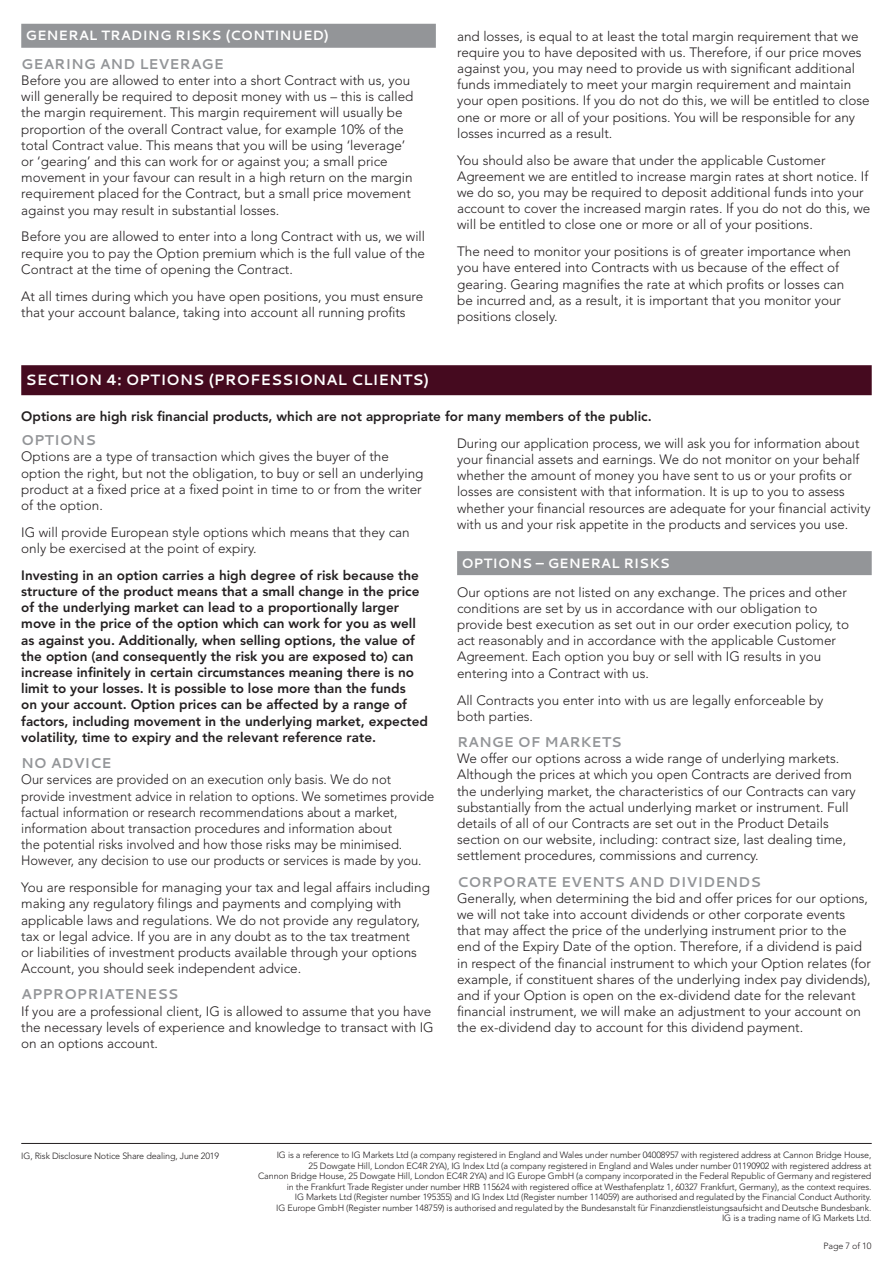
<style>
.page{position:relative;width:893px;height:1263px;background:#fff}
.page>*{position:absolute;margin:0;border:0;box-sizing:border-box;transform-origin:0 0}
.t1{font:700 15px "Cantarell";color:#fff}
.t2{font:700 14.25px "Cantarell";color:#939598}
.t3{font:300 13.5px/16.2px "Avenir LT Std";color:#231f20}
.t4{font:800 13.5px/16.2px "Avenir LT Std";color:#231f20}
.t5{font:300 13.5px/16.2px "Avenir LT Std";color:#231f20;scale:.96 1}
.t6{font:700 13.5px "Cantarell";color:#fff}
.t7{font:300 9px/10.5px "Avenir LT Std";letter-spacing:-.015em;color:#231f20;text-align:right}
</style>
<div class="page">
<hr style="left:21px;top:1143px;width:851px;height:1px;background:#231f20">
<div style="left:21px;top:24px;width:415px;height:24px;background:#939598"></div>
<div style="left:21px;top:365px;width:851px;height:30px;background:#450a1f"></div>
<div style="left:457px;top:551px;width:415px;height:24px;background:#939598"></div>
<p class="t6" style="left:26px;top:26px;width:305px">GENERAL TRADING RISKS (CONTINUED)</p>
<p class="t2" style="left:21px;top:54px;width:204px">GEARING AND LEVERAGE</p>
<p class="t3" style="left:21px;top:72px;width:394px">Before you are allowed to enter into a short Contract with us, you will generally be required to deposit money with us – this is called the margin requirement. This margin requirement will usually be proportion of the overall Contract value, for example 10% of the total Contract value. This means that you will be using ‘leverage’ or ‘gearing’ and this can work for or against you; a small price movement in your favour can result in a high return on the margin requirement placed for the Contract, but a small price movement against you may result in substantial losses.</p>
<p class="t3" style="left:21px;top:229px;width:405px;text-align:justify">Before you are allowed to enter into a long Contract with us, we will require you to pay the Option premium which is the full value of the Contract at the time of opening the Contract.</p>
<p class="t3" style="left:21px;top:288px;width:403px">At all times during which you have open positions, you must ensure that your account balance, taking into account all running profits</p>
<p class="t3" style="left:457px;top:28px;width:414px">and losses, is equal to at least the total margin requirement that we require you to have deposited with us. Therefore, if our price moves against you, you may need to provide us with significant additional funds immediately to meet your margin requirement and maintain your open positions. If you do not do this, we will be entitled to close one or more or all of your positions. You will be responsible for any losses incurred as a result.</p>
<p class="t3" style="left:457px;top:152px;width:415px">You should also be aware that under the applicable Customer Agreement we are entitled to increase margin rates at short notice. If we do so, you may be required to deposit additional funds into your account to cover the increased margin rates. If you do not do this, we will be entitled to close one or more or all of your positions.</p>
<p class="t3" style="left:457px;top:244px;width:396px">The need to monitor your positions is of greater importance when you have entered into Contracts with us because of the effect of gearing. Gearing magnifies the rate at which profits or losses can be incurred and, as a result, it is important that you monitor your positions closely.</p>
<p class="t1" style="left:26px;top:370px;width:405px">SECTION 4: OPTIONS (PROFESSIONAL CLIENTS)</p>
<p class="t4" style="left:21px;top:408px;width:632px">Options are high risk financial products, which are not appropriate for many members of the public.</p>
<p class="t2" style="left:21px;top:430px;width:76px">OPTIONS</p>
<p class="t3" style="left:21px;top:449px;width:404px">Options are a type of transaction which gives the buyer of the option the right, but not the obligation, to buy or sell an underlying product at a fixed price at a fixed point in time to or from the writer of the option.</p>
<p class="t3" style="left:21px;top:524px;width:390px">IG will provide European style options which means that they can only be exercised at the point of expiry.</p>
<p class="t4" style="left:21px;top:567px;width:408px">Investing in an option carries a high degree of risk because the structure of the product means that a small change in the price of the underlying market can lead to a proportionally larger move in the price of the option which can work for you as well as against you. Additionally, when selling options, the value of the option (and consequently the risk you are exposed to) can increase infinitely in certain circumstances meaning there is no limit to your losses. It is possible to lose more than the funds<br>on your account. Option prices can be affected by a range of factors, including movement in the underlying market, expected volatility, time to expiry and the relevant reference rate.</p>
<p class="t2" style="left:21px;top:753px;width:92px">NO ADVICE</p>
<p class="t5" style="left:21px;top:772px;width:432px">Our services are provided on an execution only basis. We do not provide investment advice in relation to options. We sometimes provide factual information or research recommendations about a market, information about transaction procedures and information about<br>the potential risks involved and how those risks may be minimised.<br>However, any decision to use our products or services is made by you.</p>
<p class="t3" style="left:21px;top:879px;width:410px">You are responsible for managing your tax and legal affairs including making any regulatory filings and payments and complying with applicable laws and regulations. We do not provide any regulatory, tax or legal advice. If you are in any doubt as to the tax treatment<br>or liabilities of investment products available through your options Account, you should seek independent advice.</p>
<p class="t2" style="left:21px;top:984px;width:159px">APPROPRIATENESS</p>
<p class="t3" style="left:21px;top:1003px;width:414px">If you are a professional client, IG is allowed to assume that you have the necessary levels of experience and knowledge to transact with IG on an options account.</p>
<p class="t3" style="left:457px;top:435px;width:415px">During our application process, we will ask you for information about your financial assets and earnings. We do not monitor on your behalf whether the amount of money you have sent to us or your profits or losses are consistent with that information. It is up to you to assess whether your financial resources are adequate for your financial activity with us and your risk appetite in the products and services you use.</p>
<p class="t6" style="left:461px;top:553px;width:210px">OPTIONS – GENERAL RISKS</p>
<p class="t3" style="left:457px;top:584px;width:393px">Our options are not listed on any exchange. The prices and other conditions are set by us in accordance with our obligation to provide best execution as set out in our order execution policy, to act reasonably and in accordance with the applicable Customer Agreement. Each option you buy or sell with IG results in you entering into a Contract with us.</p>
<p class="t3" style="left:457px;top:692px;width:368px">All Contracts you enter into with us are legally enforceable by both parties.</p>
<p class="t2" style="left:457px;top:732px;width:166px">RANGE OF MARKETS</p>
<p class="t3" style="left:457px;top:750px;width:400px">We offer our options across a wide range of underlying markets.<br>Although the prices at which you open Contracts are derived from the underlying market, the characteristics of our Contracts can vary substantially from the actual underlying market or instrument. Full details of all of our Contracts are set out in the Product Details section on our website, including: contract size, last dealing time, settlement procedures, commissions and currency.</p>
<p class="t2" style="left:457px;top:872px;width:305px">CORPORATE EVENTS AND DIVIDENDS</p>
<p class="t3" style="left:457px;top:890px;width:415px">Generally, when determining the bid and offer prices for our options, we will not take into account dividends or other corporate events that may affect the price of the underlying instrument prior to the end of the Expiry Date of the option. Therefore, if a dividend is paid in respect of the financial instrument to which your Option relates (for example, if constituent shares of the underlying index pay dividends), and if your Option is open on the ex-dividend date for the relevant financial instrument, we will make an adjustment to your account on the ex-dividend day to account for this dividend payment.</p>
<p class="t7" style="left:21px;top:1151px;width:199px">IG, Risk Disclosure Notice Share dealing, June 2019</p>
<p class="t7" style="left:258px;top:1150px;width:615px">IG is a reference to IG Markets Ltd (a company registered in England and Wales under number 04008957 with registered address at Cannon Bridge House,<br>25 Dowgate Hill, London EC4R 2YA), IG Index Ltd (a company registered in England and Wales under number 01190902 with registered address at<br>Cannon Bridge House, 25 Dowgate Hill, London EC4R 2YA) and IG Europe GmbH (a company incorporated in the Federal Republic of Germany and registered in the Frankfurt Trade Register under number HRB 115624 with registered office at Westhafenplatz 1, 60327 Frankfurt, Germany), as the context requires.<br>IG Markets Ltd (Register number 195355) and IG Index Ltd (Register number 114059) are authorised and regulated by the Financial Conduct Authority.<br>IG Europe GmbH (Register number 148759) is authorised and regulated by the Bundesanstalt für Finanzdienstleistungsaufsicht and Deutsche Bundesbank.<br>IG is a trading name of IG Markets Ltd.</p>
<p class="t7" style="left:823px;top:1240px;width:49px">Page 7 of 10</p>
</div>
